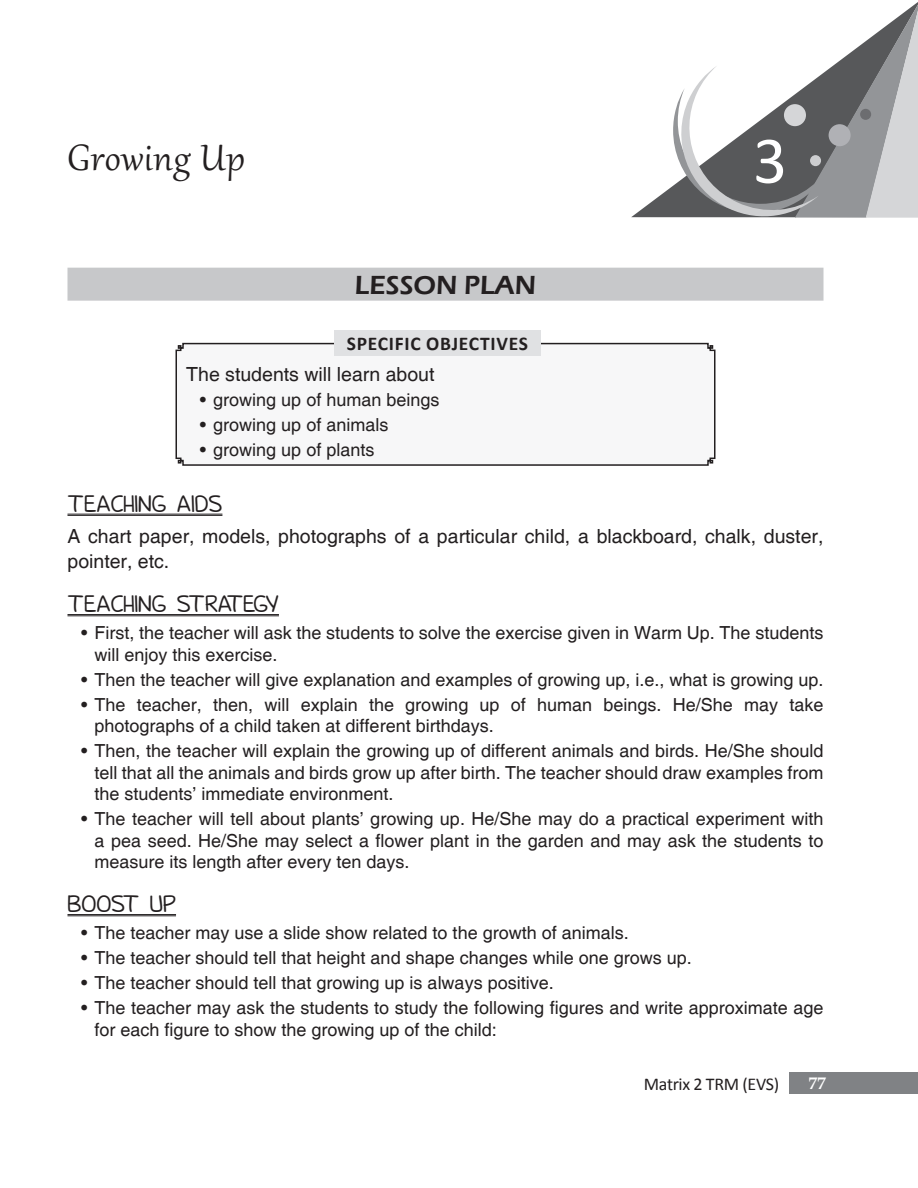
<style>
.page{position:relative;width:918px;height:1188px;background:#fff}
.page>*{position:absolute;margin:0;border:0;box-sizing:border-box;transform-origin:0 0}
.t1{font:67.5px "Calibri";color:#fff}
.Head{font:45px "Gabriola";letter-spacing:.02em;color:#231f20}
.Lesson_plan{font:600 27px "Eras ITC";color:#231f20}
.Head_1{font:21px "Donald";color:#231f20}
.Body_text_1{font:19.5px/30.5px "Helvetica";color:#231f20}
.t2{font:18px/21.6px "Helvetica";color:#231f20}
.t3{font:18px "Calibri";letter-spacing:-.02em;color:#231f20}
.t4{font:700 18px "Palatino";color:#fff}
.s1{font-family:"Calibri";font-weight:700}
</style>
<div class="page">
<svg style="left:631px;top:2px;width:287px;height:215px"></svg>
<svg style="left:670px;top:5px;width:248px;height:213px"></svg>
<div style="left:790px;top:1072px;width:128px;height:22px;background:#808285"></div>
<div style="left:68px;top:268px;width:756px;height:33px;background:#c7c8ca"></div>
<hr style="left:68px;top:514px;width:154px;height:1px;background:#231f20">
<hr style="left:68px;top:515px;width:154px;height:1px;background:#231f20">
<hr style="left:68px;top:614px;width:211px;height:1px;background:#231f20">
<hr style="left:68px;top:616px;width:211px;height:1px;background:#231f20">
<hr style="left:68px;top:914px;width:108px;height:1px;background:#231f20">
<hr style="left:68px;top:916px;width:108px;height:1px;background:#231f20">
<svg style="left:175px;top:342px;width:541px;height:124px"></svg>
<div style="left:334px;top:330px;width:207px;height:26px;background:#e0e1e3"></div>
<p class="Head" style="left:68px;top:128px;width:179px">Growing Up</p>
<p class="t1" style="left:753px;top:119px;width:36px">3</p>
<p class="Lesson_plan" style="left:355px;top:270px;width:183px">LESSON PLAN</p>
<p class="Body_text_1" style="left:186px;top:329px;width:343px;text-indent:160px"><span class="s1">SPECIFIC OBJECTIVES<br></span>The students will learn about</p>
<p class="t2" style="left:200px;top:389px;width:241px">• growing up of human beings</p>
<p class="t2" style="left:200px;top:414px;width:190px">• growing up of animals</p>
<p class="t2" style="left:200px;top:439px;width:176px">• growing up of plants</p>
<p class="Head_1" style="left:68px;top:495px;width:156px">TEACHING AIDS</p>
<p class="Body_text_1" style="left:68px;top:524px;width:757px;line-height:25.5px">A chart paper, models, photographs of a particular child, a blackboard, chalk, duster, pointer, etc.</p>
<p class="Head_1" style="left:68px;top:595px;width:213px">TEACHING STRATEGY</p>
<p class="t2" style="left:94px;top:623px;width:730px;text-indent:-14px">• First, the teacher will ask the students to solve the exercise given in Warm Up. The students will enjoy this exercise.</p>
<p class="t2" style="left:81px;top:669px;width:744px">• Then the teacher will give explanation and examples of growing up, i.e., what is growing up.</p>
<p class="t2" style="left:94px;top:694px;width:730px;text-indent:-14px">• The teacher, then, will explain the growing up of human beings. He/She may take photographs of a child taken at different birthdays.</p>
<p class="t2" style="left:94px;top:741px;width:730px;text-align:justify;text-indent:-14px">• Then, the teacher will explain the growing up of different animals and birds. He/She should tell that all the animals and birds grow up after birth. The teacher should draw examples from the students’ immediate environment.</p>
<p class="t2" style="left:94px;top:809px;width:730px;text-align:justify;text-indent:-14px">• The teacher will tell about plants’ growing up. He/She may do a practical experiment with a pea seed. He/She may select a flower plant in the garden and may ask the students to measure its length after every ten days.</p>
<p class="Head_1" style="left:68px;top:895px;width:110px">BOOST UP</p>
<p class="t2" style="left:81px;top:923px;width:549px">• The teacher may use a slide show related to the growth of animals.</p>
<p class="t2" style="left:81px;top:948px;width:612px">• The teacher should tell that height and shape changes while one grows up.</p>
<p class="t2" style="left:81px;top:973px;width:474px">• The teacher should tell that growing up is always positive.</p>
<p class="t2" style="left:94px;top:997px;width:730px;text-indent:-14px">• The teacher may ask the students to study the following figures and write approximate age for each figure to show the growing up of the child:</p>
<p class="t3" style="left:644px;top:1073px;width:137px">Matrix 2 TRM (EVS)</p>
<p class="t4" style="left:808px;top:1073px;width:19px">77</p>
</div>
